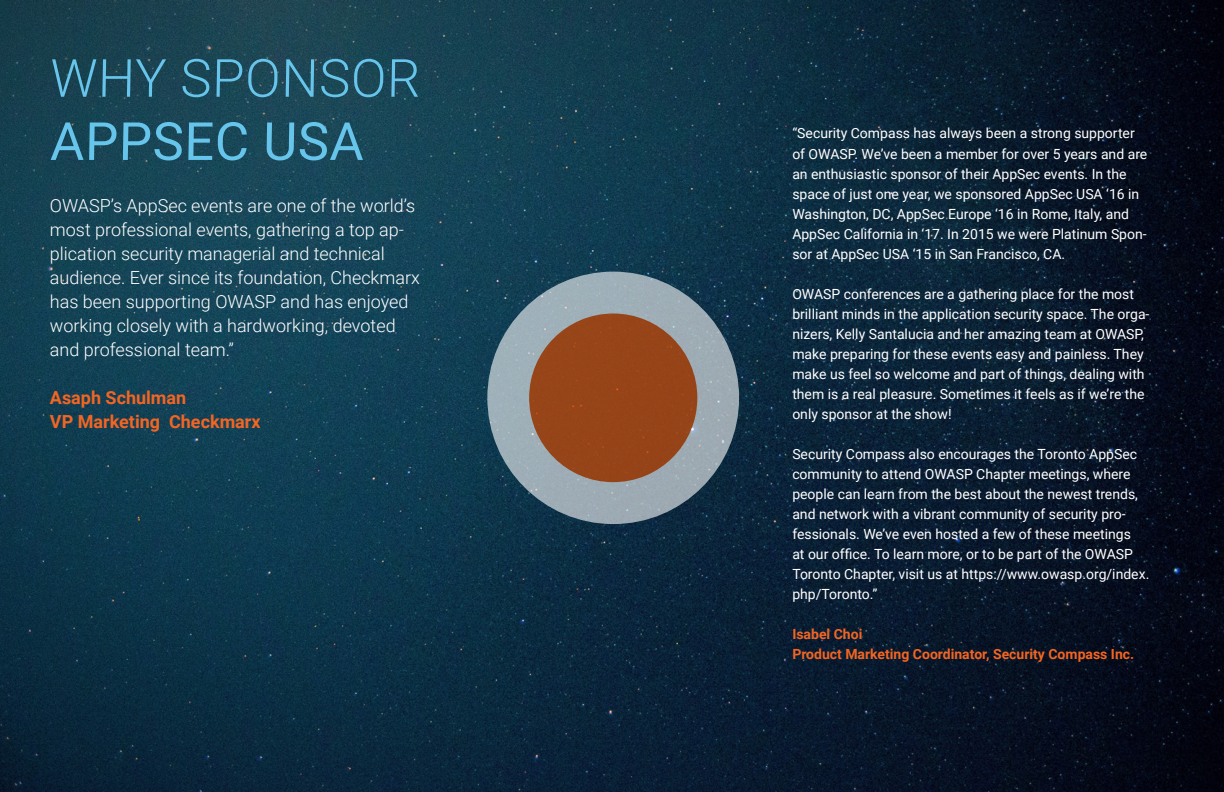
<style>
.page{position:relative;width:1224px;height:792px;background:#fff}
.page>*{position:absolute;margin:0;border:0;box-sizing:border-box;transform-origin:0 0}
.t1{font:300 52.7px "Roboto";color:#67c4ea}
.t2{font:52.7px "Roboto";color:#67c4ea}
.t3{font:300 18px/24px "Roboto";color:#fff}
.t4{font:700 18px/24px "Roboto";color:#f36523}
.t5{font:14px/20px "Roboto";color:#fff}
.t6{font:700 14px/20px "Roboto";color:#f36523}
</style>
<div class="page">
<img style="left:0;top:0;width:1224px;height:792px">
<div style="left:487px;top:272px;width:252px;height:252px;background:#9eadb6;border-radius:50%"></div>
<div style="left:529px;top:314px;width:168px;height:168px;background:#964418;border-radius:50%"></div>
<h1 class="t1" style="left:50px;top:41px;width:373px">WHY SPONSOR</h1>
<h1 class="t2" style="left:50px;top:104px;width:316px">APPSEC USA</h1>
<p class="t3" style="left:50px;top:193px;width:371px">OWASP’s AppSec events are one of the world’s most professional events, gathering a top ap&shy;plication security managerial and technical audience. Ever since its foundation, Checkmarx has been supporting OWASP and has enjoyed working closely with a hardworking, devoted and professional team.”</p>
<p class="t4" style="left:50px;top:385px;width:212px">Asaph Schulman<br>VP Marketing Checkmarx</p>
<p class="t5" style="left:792px;top:123px;width:357px">“Security Compass has always been a strong supporter of OWASP. We’ve been a member for over 5 years and are an enthusiastic sponsor of their AppSec events. In the space of just one year, we sponsored AppSec USA ‘16 in Washington, DC, AppSec Europe ‘16 in Rome, Italy, and AppSec California in ‘17. In 2015 we were Platinum Spon&shy;sor at AppSec USA ‘15 in San Francisco, CA.</p>
<p class="t5" style="left:792px;top:283px;width:359px">OWASP conferences are a gathering place for the most brilliant minds in the application security space. The orga&shy;nizers, Kelly Santalucia and her amazing team at OWASP, make preparing for these events easy and painless. They make us feel so welcome and part of things, dealing with them is a real pleasure. Sometimes it feels as if we’re the only sponsor at the show!</p>
<p class="t5" style="left:792px;top:443px;width:359px">Security Compass also encourages the Toronto AppSec community to attend OWASP Chapter meetings, where people can learn from the best about the newest trends, and network with a vibrant community of security pro&shy;fessionals. We’ve even hosted a few of these meetings<br>at our office. To learn more, or to be part of the OWASP Toronto Chapter, visit us at https://www.owasp.org/index. php/Toronto.”</p>
<p class="t6" style="left:792px;top:623px;width:343px">Isabel Choi<br>Product Marketing Coordinator, Security Compass Inc.</p>
</div>
